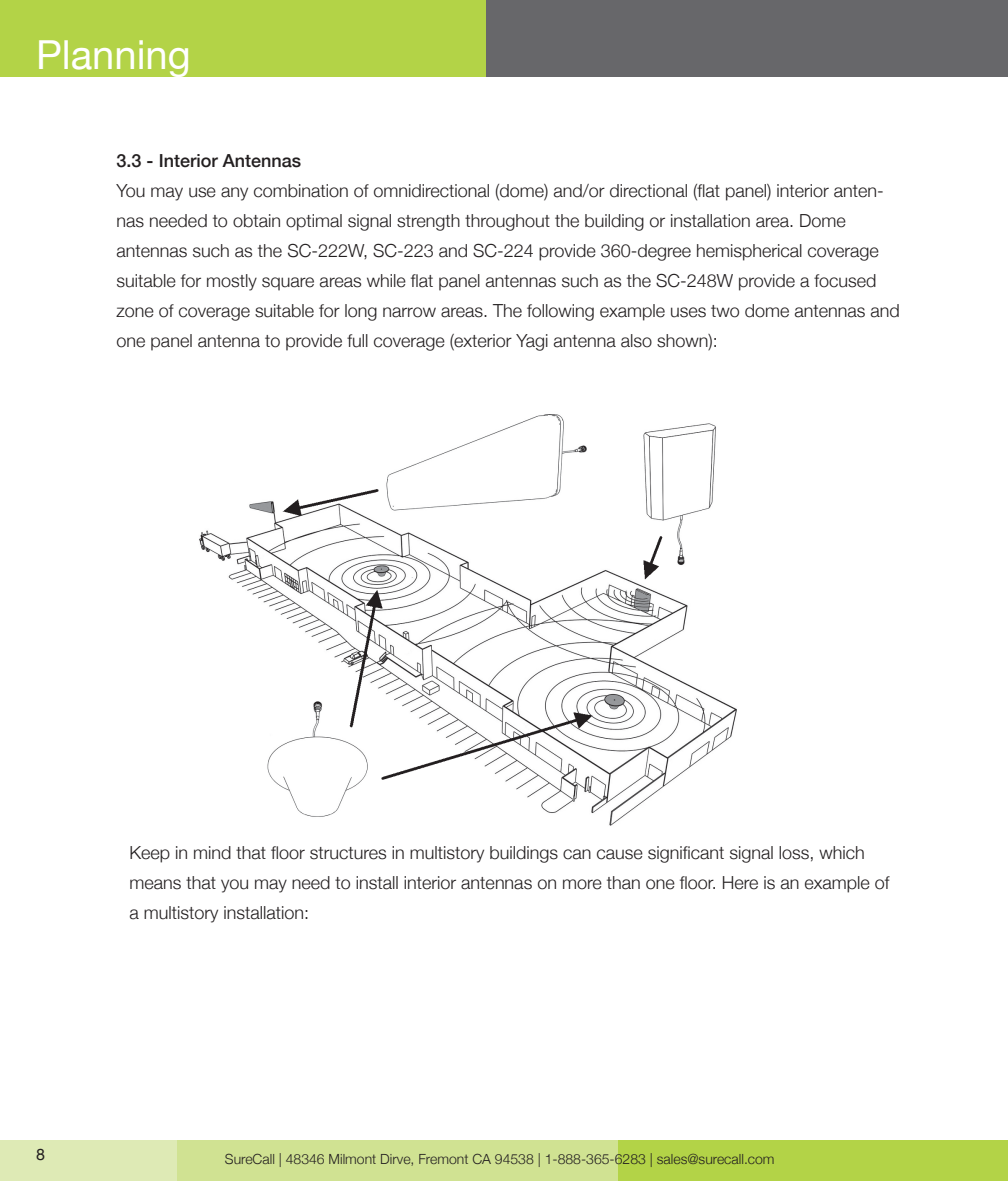
<style>
.page{position:relative;width:1008px;height:1181px;background:#fff}
.page>*{position:absolute;margin:0;border:0;box-sizing:border-box;transform-origin:0 0}
.t1{font:40px "Helvetica Neue";color:#fff}
.t2{font:300 18px/30px "Helvetica Neue";color:#231f20}
.t3{font:500 18px "Helvetica Neue";color:#231f20}
.t4{font:16px "Helvetica Neue";color:#231f20}
.t5{font:300 14px "Helvetica Neue";color:#231f20}
</style>
<div class="page">
<div style="left:0;top:0;width:1008px;height:77px;background:#67676a"></div>
<div style="left:0;top:0;width:486px;height:77px;background:#b3d347"></div>
<div style="left:618px;top:1140px;width:390px;height:41px;background:#b3d347"></div>
<div style="left:378px;top:1140px;width:240px;height:41px;background:#d0e292"></div>
<div style="left:176px;top:1140px;width:202px;height:41px;background:#d0e292"></div>
<div style="left:0;top:1140px;width:176px;height:41px;background:#deeab5"></div>
<img style="left:199px;top:414px;width:538px;height:412px">
<p class="t1" style="left:36px;top:26px;width:156px">Planning</p>
<p class="t3" style="left:117px;top:146px;width:186px">3.3 - Interior Antennas</p>
<p class="t2" style="left:117px;top:175px;width:785px">You may use any combination of omnidirectional (dome) and/or directional (flat panel) interior anten&shy;nas needed to obtain optimal signal strength throughout the building or installation area. Dome antennas such as the SC-222W, SC-223 and SC-224 provide 360-degree hemispherical coverage suitable for mostly square areas while flat panel antennas such as the SC-248W provide a focused zone of coverage suitable for long narrow areas. The following example uses two dome antennas and one panel antenna to provide full coverage (exterior Yagi antenna also shown):</p>
<p class="t2" style="left:130px;top:836px;width:761px">Keep in mind that floor structures in multistory buildings can cause significant signal loss, which means that you may need to install interior antennas on more than one floor. Here is an example of a multistory installation:</p>
<p class="t4" style="left:36px;top:1143px;width:10px">8</p>
<p class="t5" style="left:225px;top:1148px;width:551px">SureCall | 48346 Milmont Dirve, Fremont CA 94538 | 1-888-365-6283 | sales@surecall.com</p>
</div>
